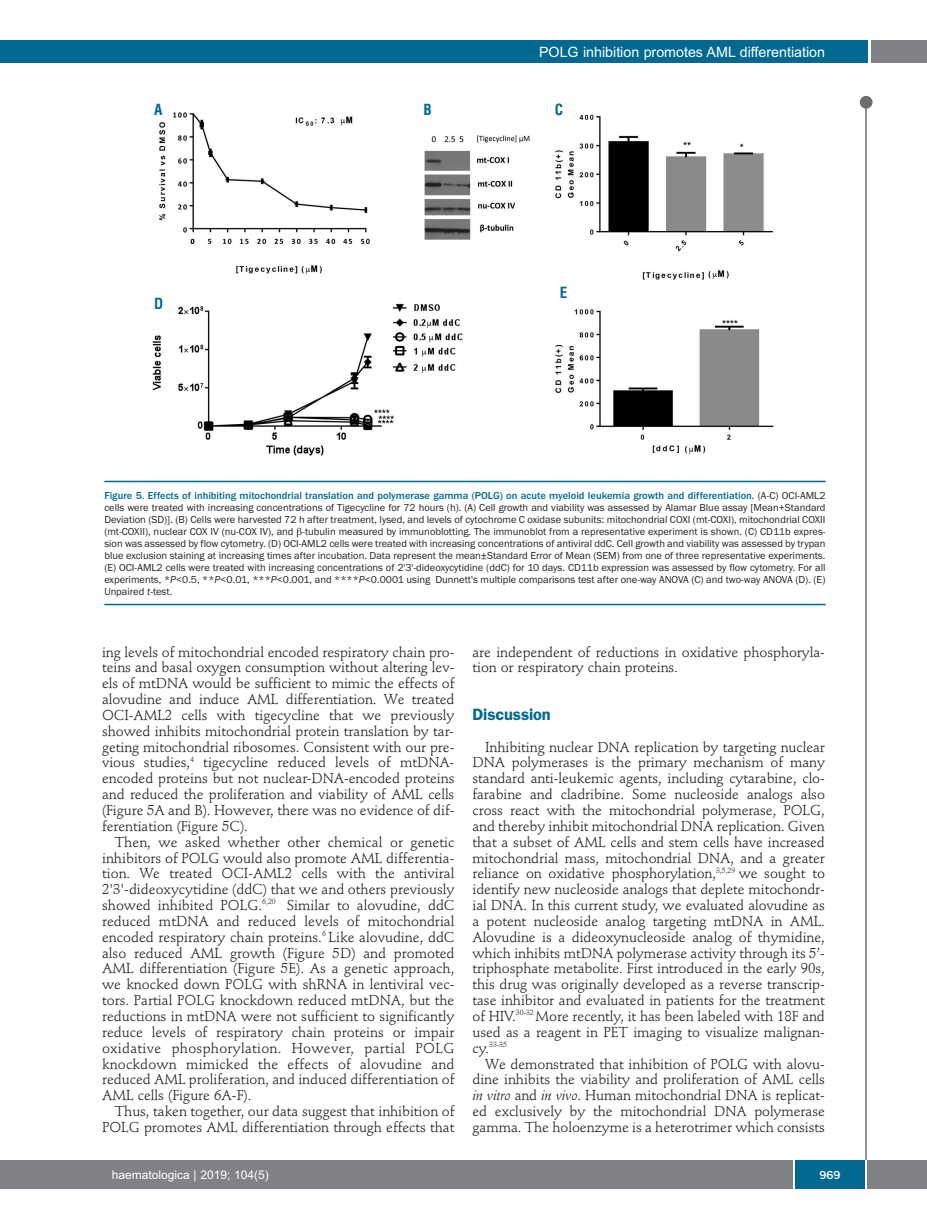
<style>
.page{position:relative;width:927px;height:1225px;background:#fff}
.page>*{position:absolute;margin:0;border:0;box-sizing:border-box;transform-origin:0 0}
.t1{font:600 16.5px "Franklin Gothic";letter-spacing:-.01em;color:#006991}
.t2{font:700 condensed 15px "Helvetica";color:#006991}
.t3{font:14.25px/15.9px "Stempel Schneidler";letter-spacing:-.005em;color:#231f20;text-align:justify}
.t4{font:14.25px "Arial";color:#fff}
.t5{font:12px "Arial";color:#fff}
.t6{font:500 12px "Franklin Gothic";color:#fff}
.t7{font:10.5px/12px "Franklin Gothic";color:#231f20;text-align:justify}
.t8{font:7.5px "Stempel Schneidler";color:#231f20}
.s1{font-weight:500;color:#006991}
.s2{font-style:italic}
.s3{font-size:14.25px}
</style>
<div class="page">
<div style="left:860px;top:96px;width:12px;height:13px;background:#6c6d70;border-radius:50%"></div>
<hr style="left:865px;top:98px;width:2px;height:1062px;background:#6c6d70">
<div style="left:871px;top:40px;width:56px;height:22px;background:#808285"></div>
<div style="left:18px;top:40px;width:849px;height:22px;background:#006991"></div>
<div style="left:17px;top:1160px;width:910px;height:28px;background:#808285"></div>
<div style="left:795px;top:1160px;width:70px;height:28px;background:#006991"></div>
<hr style="left:793px;top:1160px;width:2px;height:28px;background:#fff">
<hr style="left:865px;top:1160px;width:2px;height:28px;background:#fff">
<div style="left:0;top:40px;width:19px;height:22px;background:#006991"></div>
<div style="left:0;top:1160px;width:18px;height:28px;background:#808285"></div>
<img style="left:152px;top:102px;width:622px;height:354px">
<hr style="left:104px;top:481px;width:722px;height:1px;background:#006991">
<hr style="left:104px;top:604px;width:722px;height:1px;background:#006991">
<p class="t4" style="left:539px;top:44px;width:287px">POLG inhibition promotes AML differentiation</p>
<p class="t2" style="left:154px;top:101px;width:10px">A</p>
<p class="t2" style="left:423px;top:101px;width:10px">B</p>
<p class="t2" style="left:555px;top:101px;width:10px">C</p>
<p class="t2" style="left:154px;top:294px;width:11px">D</p>
<p class="t2" style="left:560px;top:283px;width:9px">E</p>
<p class="t7" style="left:104px;top:489px;width:723px"><span class="s1">Figure 5. Effects of inhibiting mitochondrial translation and polymerase gamma (POLG) on acute myeloid leukemia growth and differentiation.</span> (A-C) OCI-AML2 cells were treated with increasing concentrations of Tigecycline for 72 hours (h). (A) Cell growth and viability was assessed by Alamar Blue assay [Mean+Standard Deviation (SD)]. (B) Cells were harvested 72 h after treatment, lysed, and levels of cytochrome C oxidase subunits: mitochondrial COXI (mt-COXI), mitochondrial COXII (mt-COXII), nuclear COX IV (nu-COX IV), and -tubulin measured by immunoblotting. The immunoblot from a representative experiment is shown. (C) CD11b expres&shy;sion was assessed by flow cytometry. (D) OCI-AML2 cells were treated with increasing concentrations of antiviral ddC. Cell growth and viability was assessed by trypan blue exclusion staining at increasing times after incubation. Data represent the mean±Standard Error of Mean (SEM) from one of three representative experiments. (E) OCI-AML2 cells were treated with increasing concentrations of 2'3'-dideoxycytidine (ddC) for 10 days. CD11b expression was assessed by flow cytometry. For all experiments, *<span class="s2">P</span>&lt;0.5, **<span class="s2">P</span>&lt;0.01, ***<span class="s2">P</span>&lt;0.001, and ****<span class="s2">P</span>&lt;0.0001 using Dunnett's multiple comparisons test after one-way ANOVA (C) and two-way ANOVA (D). (E)<br>Unpaired <span class="s2">t</span>-test.</p>
<p class="t3" style="left:102px;top:645px;width:354px">ing levels of mitochondrial encoded respiratory chain pro&shy;teins and basal oxygen consumption without altering lev&shy;els of mtDNA would be sufficient to mimic the effects of alovudine and induce AML differentiation. We treated OCI-AML2 cells with tigecycline that we previously showed inhibits mitochondrial protein translation by tar&shy;geting mitochondrial ribosomes. Consistent with our pre&shy;vious studies,<sup>4</sup> tigecycline reduced levels of mtDNA&shy;encoded proteins but not nuclear-DNA-encoded proteins and reduced the proliferation and viability of AML cells (Figure 5A and B). However, there was no evidence of dif&shy;ferentiation (Figure 5C).</p>
<p class="t3" style="left:102px;top:835px;width:354px;text-indent:13px">Then, we asked whether other chemical or genetic inhibitors of POLG would also promote AML differentia&shy;tion. We treated OCI-AML2 cells with the antiviral 2'3'-dideoxycytidine (ddC) that we and others previously showed inhibited POLG.<sup>6,20</sup> Similar to alovudine, ddC reduced mtDNA and reduced levels of mitochondrial encoded respiratory chain proteins.<sup>6</sup> Like alovudine, ddC also reduced AML growth (Figure 5D) and promoted AML differentiation (Figure 5E). As a genetic approach, we knocked down POLG with shRNA in lentiviral vec&shy;tors. Partial POLG knockdown reduced mtDNA, but the reductions in mtDNA were not sufficient to significantly reduce levels of respiratory chain proteins or impair oxidative phosphorylation. However, partial POLG knockdown mimicked the effects of alovudine and reduced AML proliferation, and induced differentiation of AML cells (Figure 6A-F).</p>
<p class="t3" style="left:102px;top:1104px;width:354px;text-align:right">Thus, taken together, our data suggest that inhibition of<br>POLG promotes AML differentiation through effects that</p>
<p class="t3" style="left:472px;top:645px;width:354px">are independent of reductions in oxidative phosphoryla&shy;tion or respiratory chain proteins.</p>
<p class="t1" style="left:472px;top:708px;width:80px">Discussion</p>
<p class="t3" style="left:472px;top:740px;width:354px;text-indent:13px">Inhibiting nuclear DNA replication by targeting nuclear DNA polymerases is the primary mechanism of many standard anti-leukemic agents, including cytarabine, clo&shy;farabine and cladribine. Some nucleoside analogs also cross react with the mitochondrial polymerase, POLG, and thereby inhibit mitochondrial DNA replication. Given that a subset of AML cells and stem cells have increased mitochondrial mass, mitochondrial DNA, and a greater reliance on oxidative phosphorylation,<sup>3,5,29</sup> we sought to identify new nucleoside analogs that deplete mitochondr&shy;ial DNA. In this current study, we evaluated alovudine as a potent nucleoside analog targeting mtDNA in AML.<br>Alovudine is a dideoxynucleoside analog of thymidine, which inhibits mtDNA polymerase activity through its 5’- triphosphate metabolite. First introduced in the early 90s, this drug was originally developed as a reverse transcrip&shy;tase inhibitor and evaluated in patients for the treatment of HIV.<sup>30-32</sup> More recently, it has been labeled with 18F and used as a reagent in PET imaging to visualize malignan-</p>
<p class="t8" style="left:472px;top:1041px;width:36px"><span class="s3">cy.</span>33-35</p>
<p class="t3" style="left:472px;top:1057px;width:354px;text-indent:13px">We demonstrated that inhibition of POLG with alovu&shy;dine inhibits the viability and proliferation of AML cells <span class="s2">in vitro</span> and <span class="s2">in vivo</span>. Human mitochondrial DNA is replicat&shy;ed exclusively by the mitochondrial DNA polymerase gamma. The holoenzyme is a heterotrimer which consists</p>
<p class="t5" style="left:112px;top:1167px;width:158px">haematologica | 2019; 104(5)</p>
<p class="t6" style="left:819px;top:1167px;width:23px">969</p>
</div>
